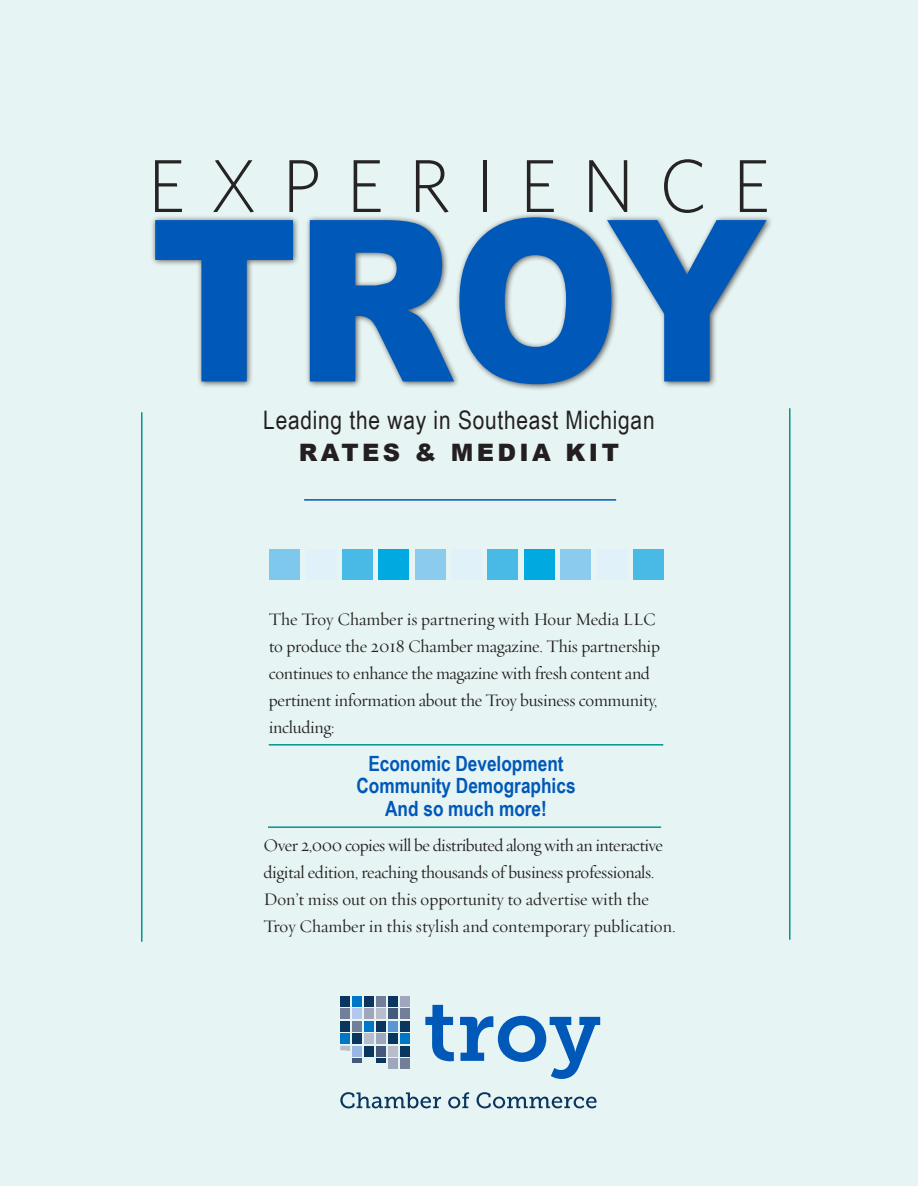
<style>
.page{position:relative;width:918px;height:1188px;background:#fff}
.page>*{position:absolute;margin:0;border:0;box-sizing:border-box;transform-origin:0 0}
.t1{font:25.5px "Arial Narrow";letter-spacing:.03em;color:#231f20}
.t2{font:900 24px "Arial";letter-spacing:.14em;color:#231f20}
.t3{font:700 21px/22.5px "Arial Narrow";color:#0058b8;text-align:center}
.t4{font:18px/27px "Requiem Display HTF Roman";letter-spacing:-.015em;color:#231f20}
</style>
<div class="page">
<div style="left:0;top:0;width:918px;height:1186px;background:#e6f4f3"></div>
<hr style="left:141px;top:412px;width:1px;height:530px;background:#00958e">
<hr style="left:789px;top:408px;width:1px;height:532px;background:#00958e">
<hr style="left:304px;top:499px;width:312px;height:2px;background:#0058b8">
<div style="left:269px;top:550px;width:31px;height:30px;background:#7dc8ec"></div>
<div style="left:306px;top:550px;width:30px;height:30px;background:#e0f1f9"></div>
<div style="left:342px;top:550px;width:31px;height:30px;background:#49b9e6"></div>
<div style="left:378px;top:550px;width:31px;height:30px;background:#00a9e0"></div>
<div style="left:415px;top:550px;width:30px;height:30px;background:#8bccee"></div>
<div style="left:451px;top:550px;width:31px;height:30px;background:#e0f1f9"></div>
<div style="left:487px;top:550px;width:31px;height:30px;background:#49b9e6"></div>
<div style="left:524px;top:550px;width:31px;height:30px;background:#00a9e0"></div>
<div style="left:560px;top:550px;width:31px;height:30px;background:#8bccee"></div>
<div style="left:597px;top:550px;width:30px;height:30px;background:#e0f1f9"></div>
<div style="left:633px;top:550px;width:31px;height:30px;background:#49b9e6"></div>
<hr style="left:269px;top:744px;width:394px;height:2px;background:#00958e">
<hr style="left:268px;top:826px;width:393px;height:2px;background:#00958e">
<svg style="left:340px;top:1092px;width:101px;height:16px"></svg>
<svg style="left:448px;top:1092px;width:21px;height:16px"></svg>
<svg style="left:477px;top:1092px;width:120px;height:16px"></svg>
<svg style="left:425px;top:1005px;width:29px;height:56px"></svg>
<svg style="left:460px;top:1016px;width:140px;height:63px"></svg>
<div style="left:340px;top:996px;width:10px;height:10px;background:#0a355e"></div>
<div style="left:352px;top:996px;width:10px;height:10px;background:#0076c7"></div>
<div style="left:364px;top:996px;width:10px;height:10px;background:#0a355e"></div>
<div style="left:376px;top:996px;width:10px;height:10px;background:#727f9b"></div>
<div style="left:388px;top:996px;width:10px;height:10px;background:#0a355e"></div>
<div style="left:400px;top:996px;width:9px;height:10px;background:#a0a7bc"></div>
<div style="left:340px;top:1008px;width:10px;height:11px;background:#727f9b"></div>
<div style="left:352px;top:1008px;width:10px;height:11px;background:#b4c8eb"></div>
<div style="left:364px;top:1008px;width:10px;height:11px;background:#a0a7bc"></div>
<div style="left:376px;top:1008px;width:10px;height:11px;background:#b8bdcc"></div>
<div style="left:388px;top:1008px;width:10px;height:11px;background:#44597c"></div>
<div style="left:400px;top:1008px;width:9px;height:11px;background:#727f9b"></div>
<div style="left:340px;top:1021px;width:10px;height:10px;background:#0a355e"></div>
<div style="left:352px;top:1021px;width:10px;height:10px;background:#727f9b"></div>
<div style="left:364px;top:1021px;width:10px;height:10px;background:#0076c7"></div>
<div style="left:376px;top:1021px;width:10px;height:10px;background:#0a355e"></div>
<div style="left:388px;top:1021px;width:10px;height:10px;background:#5a95d5"></div>
<div style="left:400px;top:1021px;width:9px;height:10px;background:#0a355e"></div>
<div style="left:340px;top:1033px;width:10px;height:11px;background:#0076c7"></div>
<div style="left:352px;top:1033px;width:10px;height:11px;background:#0a355e"></div>
<div style="left:364px;top:1033px;width:10px;height:11px;background:#b8bdcc"></div>
<div style="left:376px;top:1033px;width:10px;height:11px;background:#a0a7bc"></div>
<div style="left:388px;top:1033px;width:10px;height:11px;background:#0a355e"></div>
<div style="left:400px;top:1033px;width:9px;height:11px;background:#0076c7"></div>
<svg style="left:340px;top:1046px;width:10px;height:5px"></svg>
<div style="left:352px;top:1046px;width:10px;height:10px;background:#98b7e4"></div>
<div style="left:364px;top:1046px;width:10px;height:10px;background:#0a355e"></div>
<div style="left:376px;top:1046px;width:10px;height:10px;background:#44597c"></div>
<div style="left:388px;top:1046px;width:10px;height:10px;background:#b8bdcc"></div>
<div style="left:400px;top:1046px;width:9px;height:10px;background:#0a355e"></div>
<div style="left:352px;top:1058px;width:10px;height:5px;background:#44597c"></div>
<div style="left:376px;top:1058px;width:10px;height:5px;background:#0a355e"></div>
<div style="left:388px;top:1058px;width:10px;height:11px;background:#a0a7bc"></div>
<div style="left:400px;top:1058px;width:9px;height:11px;background:#727f9b"></div>
<div style="left:150px;top:212px;width:623px;height:180px;background:#231f20;opacity:.75"></div>
<svg style="left:155px;top:159px;width:612px;height:225px"></svg>
<p class="t1" style="left:263px;top:401px;width:393px">Leading the way in Southeast Michigan</p>
<p class="t2" style="left:299px;top:435px;width:322px">RATES &amp; MEDIA KIT</p>
<p class="t4" style="left:269px;top:606px;width:393px">The Troy Chamber is partnering with Hour Media LLC to produce the 2018 Chamber magazine. This partnership continues to enhance the magazine with fresh content and pertinent information about the Troy business community, including:</p>
<p class="t3" style="left:356px;top:751px;width:221px">Economic Development<br>Community Demographics<br>And so much more!</p>
<p class="t4" style="left:264px;top:833px;width:414px">Over 2,000 copies will be distributed along with an interactive digital edition, reaching thousands of business professionals.<br>Don’t miss out on this opportunity to advertise with the Troy Chamber in this stylish and contemporary publication.</p>
</div>
